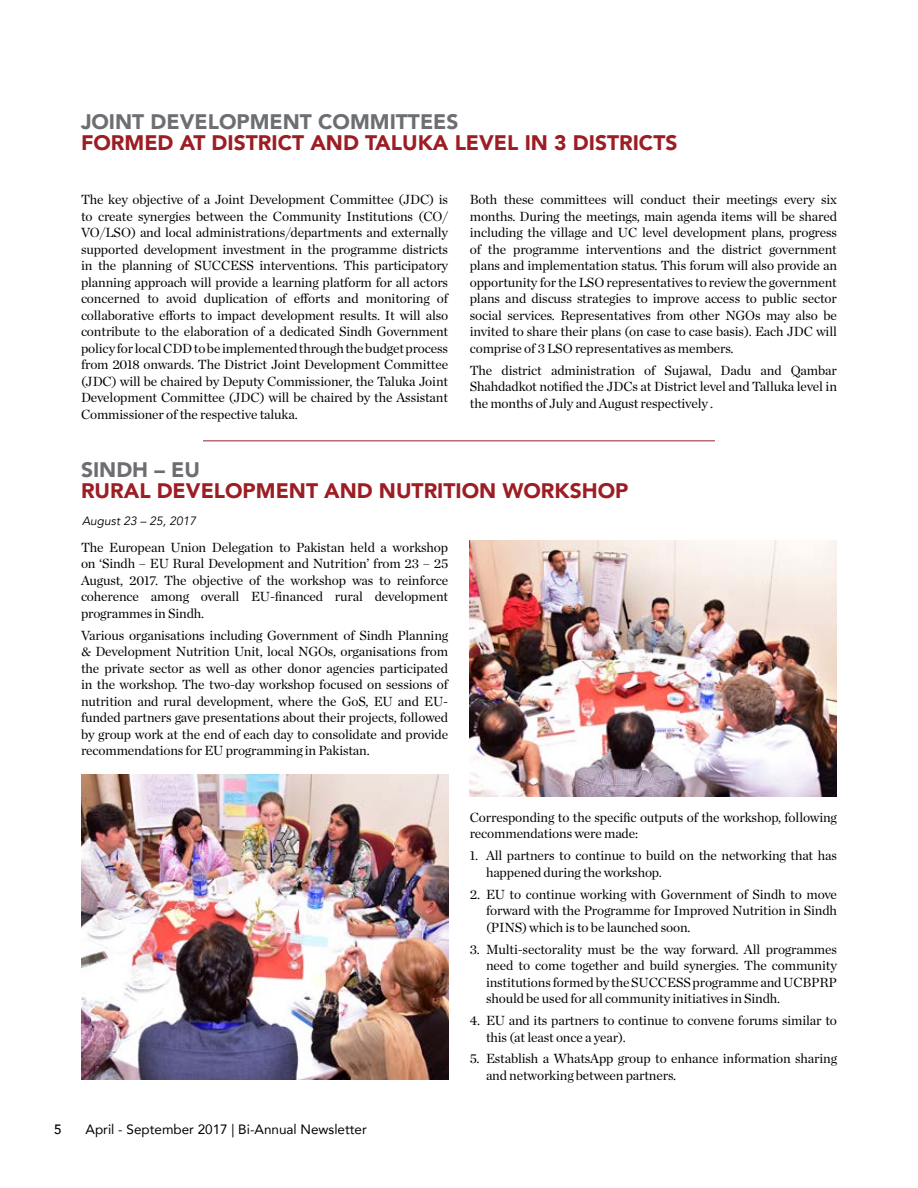
<style>
.page{position:relative;width:918px;height:1188px;background:#fff}
.page>*{position:absolute;margin:0;border:0;box-sizing:border-box;transform-origin:0 0}
.t1{font:900 21px "Avenir";color:#9c1d24}
.t2{font:900 21px "Avenir";color:#6d6e71}
.t3{font:13.5px/16.5px "Chronicle Deck";letter-spacing:-.01em;color:#000;text-align:justify}
.t4{font:13.5px "Avenir";color:#000}
.t5{font:500 13.5px "Avenir";color:#000}
.t6{font:italic 12px "Avenir";color:#000}
</style>
<div class="page">
<img style="left:470px;top:540px;width:367px;height:257px">
<img style="left:81px;top:775px;width:367px;height:305px">
<hr style="left:203px;top:440px;width:512px;height:1px;background:#9c1d24">
<h1 class="t2" style="left:81px;top:104px;width:379px">JOINT DEVELOPMENT COMMITTEES</h1>
<h1 class="t1" style="left:81px;top:125px;width:598px">FORMED AT DISTRICT AND TALUKA LEVEL IN 3 DISTRICTS</h1>
<p class="t3" style="left:81px;top:191px;width:369px">The key objective of a Joint Development Committee (JDC) is to create synergies between the Community Institutions (CO/ VO/LSO) and local administrations/departments and externally supported development investment in the programme districts in the planning of SUCCESS interventions. This participatory planning approach will provide a learning platform for all actors concerned to avoid duplication of efforts and monitoring of collaborative efforts to impact development results. It will also contribute to the elaboration of a dedicated Sindh Government policy for local CDD to be implemented through the budget process from 2018 onwards. The District Joint Development Committee (JDC) will be chaired by Deputy Commissioner, the Taluka Joint Development Committee (JDC) will be chaired by the Assistant Commissioner of the respective taluka.</p>
<p class="t3" style="left:470px;top:191px;width:369px">Both these committees will conduct their meetings every six months. During the meetings, main agenda items will be shared including the village and UC level development plans, progress of the programme interventions and the district government plans and implementation status. This forum will also provide an opportunity for the LSO representatives to review the government plans and discuss strategies to improve access to public sector social services. Representatives from other NGOs may also be invited to share their plans (on case to case basis). Each JDC will comprise of 3 LSO representatives as members.</p>
<p class="t3" style="left:470px;top:361px;width:369px">The district administration of Sujawal, Dadu and Qambar Shahdadkot notified the JDCs at District level and Talluka level in the months of July and August respectively .</p>
<h1 class="t2" style="left:81px;top:452px;width:120px">SINDH – EU</h1>
<h1 class="t1" style="left:81px;top:473px;width:549px">RURAL DEVELOPMENT AND NUTRITION WORKSHOP</h1>
<p class="t6" style="left:82px;top:513px;width:116px">August 23 – 25, 2017</p>
<p class="t3" style="left:81px;top:538px;width:369px">The European Union Delegation to Pakistan held a workshop on ‘Sindh – EU Rural Development and Nutrition’ from 23 – 25<br>August, 2017. The objective of the workshop was to reinforce coherence among overall EU-financed rural development programmes in Sindh.</p>
<p class="t3" style="left:81px;top:626px;width:369px">Various organisations including Government of Sindh Planning &amp; Development Nutrition Unit, local NGOs, organisations from the private sector as well as other donor agencies participated in the workshop. The two-day workshop focused on sessions of nutrition and rural development, where the GoS, EU and EU&shy;funded partners gave presentations about their projects, followed by group work at the end of each day to consolidate and provide recommendations for EU programming in Pakistan.</p>
<p class="t5" style="left:54px;top:1118px;width:9px">5</p>
<p class="t4" style="left:86px;top:1118px;width:283px">April - September 2017 | Bi-Annual Newsletter</p>
<p class="t3" style="left:470px;top:808px;width:369px">Corresponding to the specific outputs of the workshop, following recommendations were made:</p>
<p class="t3" style="left:486px;top:847px;width:353px;text-indent:-16px">1. All partners to continue to build on the networking that has happened during the workshop.</p>
<p class="t3" style="left:486px;top:885px;width:353px;text-indent:-16px">2. EU to continue working with Government of Sindh to move forward with the Programme for Improved Nutrition in Sindh (PINS) which is to be launched soon.</p>
<p class="t3" style="left:486px;top:940px;width:353px;text-indent:-16px">3. Multi-sectorality must be the way forward. All programmes need to come together and build synergies. The community institutions formed by the SUCCESS programme and UCBPRP should be used for all community initiatives in Sindh.</p>
<p class="t3" style="left:486px;top:1011px;width:352px;text-indent:-16px">4. EU and its partners to continue to convene forums similar to this (at least once a year).</p>
<p class="t3" style="left:486px;top:1050px;width:353px;text-indent:-16px">5. Establish a WhatsApp group to enhance information sharing and networking between partners.</p>
</div>
